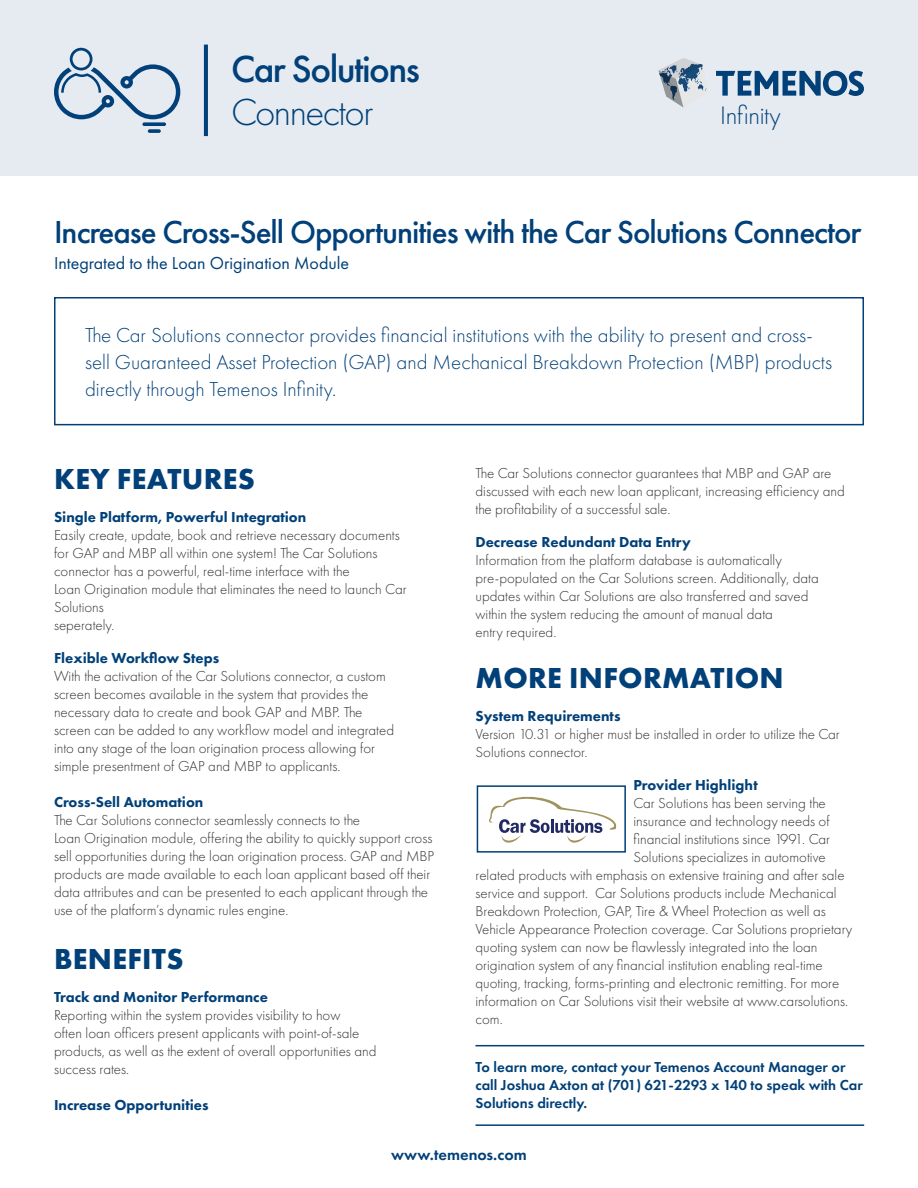
<style>
.page{position:relative;width:918px;height:1188px;background:#fff}
.page>*{position:absolute;margin:0;border:0;box-sizing:border-box;transform-origin:0 0}
.Connector_Name{font:500 39.15px "Futura PT";letter-spacing:-.04em;color:#014078}
.Connector_Name-2{font:300 39.15px "Futura PT";letter-spacing:-.04em;color:#014078}
.t1{font:500 33px "Futura PT";letter-spacing:-.03em;color:#014078}
.Section_Titles{font:700 30px "Futura PT";letter-spacing:.01em;color:#014078}
.t2{font:300 26.4px "Futura PT";letter-spacing:-.015em;color:#014078}
.Opening_Paragraph{font:300 21px/27px "Futura PT";color:#014078}
.Subtitle{font:18px "Futura PT";color:#014078}
.t3{font:600 16.5px "Futura PT";color:#014078}
.Body_Copy{font:300 15px/18px "Futura PT";color:#313232}
.Section_Header{font:800 15px "Futura PT";color:#014078}
.Footer_Info{font:600 15px/18px "Futura PT";color:#014078}
</style>
<div class="page">
<div style="left:0;top:0;width:918px;height:175px;background:#e5ebf1"></div>
<svg style="left:716px;top:71px;width:148px;height:25px"></svg>
<svg style="left:658px;top:58px;width:49px;height:50px"></svg>
<hr style="left:204px;top:45px;width:4px;height:91px;background:#014078">
<svg style="left:142px;top:122px;width:24px;height:4px"></svg>
<svg style="left:148px;top:129px;width:13px;height:4px"></svg>
<svg style="left:54px;top:48px;width:126px;height:71px"></svg>
<div style="left:54px;top:297px;width:810px;height:128px;border:2px solid #014078"></div>
<svg style="left:489px;top:796px;width:127px;height:47px"></svg>
<hr style="left:476px;top:1045px;width:388px;height:1px;background:#014078">
<hr style="left:476px;top:1124px;width:388px;height:2px;background:#014078">
<div style="left:477px;top:785px;width:149px;height:68px;border:2px solid #003e75"></div>
<p class="Connector_Name" style="left:231px;top:45px;width:190px">Car Solutions</p>
<p class="Connector_Name-2" style="left:231px;top:90px;width:144px">Connector</p>
<h3 class="t2" style="left:720px;top:100px;width:62px">Infinity</h3>
<p class="t1" style="left:54px;top:212px;width:809px">Increase Cross-Sell Opportunities with the Car Solutions Connector</p>
<p class="Subtitle" style="left:54px;top:252px;width:297px">Integrated to the Loan Origination Module</p>
<p class="Opening_Paragraph" style="left:85px;top:322px;width:749px">The Car Solutions connector provides financial institutions with the ability to present and cross&shy;sell Guaranteed Asset Protection (GAP) and Mechanical Breakdown Protection (MBP) products directly through Temenos Infinity.</p>
<p class="Section_Titles" style="left:54px;top:460px;width:202px">KEY FEATURES</p>
<p class="Section_Header" style="left:54px;top:508px;width:254px">Single Platform, Powerful Integration</p>
<p class="Body_Copy" style="left:54px;top:527px;width:347px">Easily create, update, book and retrieve necessary documents</p>
<p class="Body_Copy" style="left:54px;top:545px;width:325px">for GAP and MBP all within one system! The Car Solutions</p>
<p class="Body_Copy" style="left:54px;top:563px;width:297px">connector has a powerful, real-time interface with the</p>
<p class="Body_Copy" style="left:54px;top:581px;width:354px">Loan Origination module that eliminates the need to launch Car<br>Solutions</p>
<p class="Body_Copy" style="left:54px;top:617px;width:62px">seperately.</p>
<p class="Section_Header" style="left:54px;top:649px;width:167px">Flexible Workflow Steps</p>
<p class="Body_Copy" style="left:54px;top:668px;width:333px">With the activation of the Car Solutions connector, a custom</p>
<p class="Body_Copy" style="left:54px;top:686px;width:316px">screen becomes available in the system that provides the</p>
<p class="Body_Copy" style="left:54px;top:704px;width:310px">necessary data to create and book GAP and MBP. The</p>
<p class="Body_Copy" style="left:54px;top:722px;width:342px">screen can be added to any workflow model and integrated</p>
<p class="Body_Copy" style="left:54px;top:740px;width:323px">into any stage of the loan origination process allowing for</p>
<p class="Body_Copy" style="left:54px;top:758px;width:288px">simple presentment of GAP and MBP to applicants.</p>
<p class="Section_Header" style="left:54px;top:793px;width:151px">Cross-Sell Automation</p>
<p class="Body_Copy" style="left:54px;top:812px;width:308px">The Car Solutions connector seamlessly connects to the</p>
<p class="Body_Copy" style="left:54px;top:830px;width:382px">Loan Origination module, offering the ability to quickly support cross sell opportunities during the loan origination process. GAP and MBP products are made available to each loan applicant based off their data attributes and can be presented to each applicant through the use of the platform’s dynamic rules engine.</p>
<p class="Section_Titles" style="left:54px;top:940px;width:131px">BENEFITS</p>
<p class="Section_Header" style="left:54px;top:988px;width:216px">Track and Monitor Performance</p>
<p class="Body_Copy" style="left:54px;top:1007px;width:288px">Reporting within the system provides visibility to how</p>
<p class="Body_Copy" style="left:54px;top:1025px;width:307px">often loan officers present applicants with point-of-sale</p>
<p class="Body_Copy" style="left:54px;top:1043px;width:324px">products, as well as the extent of overall opportunities and</p>
<p class="Body_Copy" style="left:54px;top:1061px;width:77px">success rates.</p>
<p class="Section_Header" style="left:54px;top:1096px;width:156px">Increase Opportunities</p>
<p class="Body_Copy" style="left:476px;top:464px;width:371px">The Car Solutions connector guarantees that MBP and GAP are discussed with each new loan applicant, increasing efficiency and the profitability of a successful sale.</p>
<p class="Section_Header" style="left:476px;top:533px;width:217px">Decrease Redundant Data Entry</p>
<p class="Body_Copy" style="left:476px;top:551px;width:308px">Information from the platform database is automatically</p>
<p class="Body_Copy" style="left:476px;top:569px;width:345px">pre-populated on the Car Solutions screen. Additionally, data</p>
<p class="Body_Copy" style="left:476px;top:587px;width:334px">updates within Car Solutions are also transferred and saved</p>
<p class="Body_Copy" style="left:476px;top:605px;width:299px">within the system reducing the amount of manual data</p>
<p class="Body_Copy" style="left:476px;top:623px;width:82px">entry required.</p>
<p class="Section_Titles" style="left:476px;top:659px;width:309px">MORE INFORMATION</p>
<p class="Section_Header" style="left:476px;top:707px;width:147px">System Requirements</p>
<p class="Body_Copy" style="left:476px;top:725px;width:366px">Version 10.31 or higher must be installed in order to utilize the Car<br>Solutions connector.</p>
<p class="Section_Header" style="left:633px;top:776px;width:126px">Provider Highlight</p>
<p class="Body_Copy" style="left:633px;top:794px;width:194px">Car Solutions has been serving the</p>
<p class="Body_Copy" style="left:633px;top:812px;width:198px">insurance and technology needs of</p>
<p class="Body_Copy" style="left:633px;top:830px;width:198px">financial institutions since 1991. Car</p>
<p class="Body_Copy" style="left:633px;top:848px;width:194px">Solutions specializes in automotive</p>
<p class="Body_Copy" style="left:476px;top:866px;width:371px">related products with emphasis on extensive training and after sale</p>
<p class="Body_Copy" style="left:476px;top:884px;width:363px">service and support. Car Solutions products include Mechanical</p>
<p class="Body_Copy" style="left:476px;top:902px;width:352px">Breakdown Protection, GAP, Tire &amp; Wheel Protection as well as</p>
<p class="Body_Copy" style="left:476px;top:920px;width:378px">Vehicle Appearance Protection coverage. Car Solutions proprietary</p>
<p class="Body_Copy" style="left:476px;top:938px;width:344px">quoting system can now be flawlessly integrated into the loan</p>
<p class="Body_Copy" style="left:476px;top:956px;width:349px">origination system of any financial institution enabling real-time</p>
<p class="Body_Copy" style="left:476px;top:974px;width:365px">quoting, tracking, forms-printing and electronic remitting. For more</p>
<p class="Body_Copy" style="left:476px;top:992px;width:374px">information on Car Solutions visit their website at www.carsolutions.</p>
<p class="Body_Copy" style="left:476px;top:1010px;width:29px">com.</p>
<p class="Footer_Info" style="left:476px;top:1058px;width:389px">To learn more, contact your Temenos Account Manager or call Joshua Axton at (701) 621-2293 x 140 to speak with Car<br>Solutions directly.</p>
<p class="t3" style="left:391px;top:1144px;width:137px">www.temenos.com</p>
</div>
